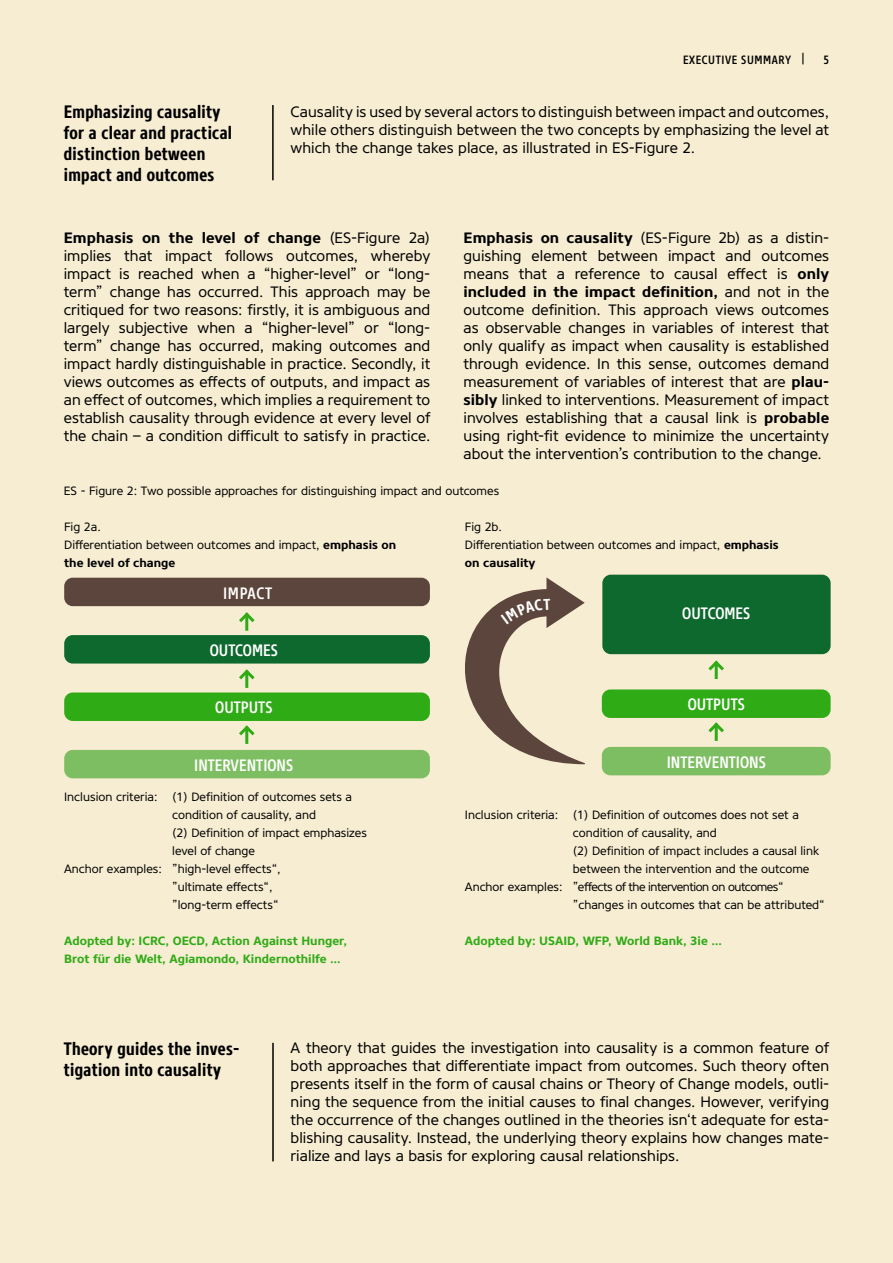
<style>
.page{position:relative;width:893px;height:1263px;background:#fff}
.page>*{position:absolute;margin:0;border:0;box-sizing:border-box;transform-origin:0 0}
.t1{font:18px/21px "CORESANSWHHHEADNR Cn Bd";letter-spacing:.02em;color:#000}
.t2{font:500 16.5px "Core Sans NR57 Cn";color:#fff}
.t3{font:15px/18px "CORESANSWHHCOPYN Reg";letter-spacing:.005em;color:#000;text-align:justify}
.t4{font:15px "CORESANSWHHCOPYN Bd";letter-spacing:.01em;color:#000}
.t5{font:12px/18px "CORESANSWHHCOPYN Reg";color:#000}
.t6{font:12px/18px "CORESANSWHHCOPYN Bd";color:#2fab16}
.t7{font:12px "CORESANSWHHCOPYN Reg";letter-spacing:-.04em;color:#000}
.t8{font:12px "CORESANSWHHCOPYN Bd";color:#000}
.t9{font:12px "CORESANSWHHSUBNR Cn Md";letter-spacing:.05em;color:#000}
.s1{font-family:"CORESANSWHHCOPYN Reg"}
.s2{font-family:"CORESANSWHHCOPYN Bd"}
</style>
<div class="page">
<div style="left:0;top:0;width:893px;height:1010px;background:#f7edd2"></div>
<hr style="left:272px;top:105px;width:2px;height:75px;background:#000">
<div style="left:0;top:1008px;width:893px;height:255px;background:#f7edd2"></div>
<hr style="left:272px;top:1043px;width:2px;height:118px;background:#000">
<hr style="left:245px;top:728px;width:3px;height:16px;background:#2fab16">
<svg style="left:239px;top:725px;width:16px;height:13px"></svg>
<hr style="left:245px;top:673px;width:3px;height:15px;background:#2fab16">
<svg style="left:239px;top:669px;width:16px;height:13px"></svg>
<hr style="left:245px;top:615px;width:3px;height:16px;background:#2fab16">
<svg style="left:239px;top:612px;width:16px;height:13px"></svg>
<div style="left:64px;top:750px;width:366px;height:28px;background:#7ebe62;border-radius:9px"></div>
<div style="left:64px;top:692px;width:366px;height:29px;background:#2fab16;border-radius:9px"></div>
<div style="left:64px;top:635px;width:366px;height:28px;background:#0e692e;border-radius:9px"></div>
<div style="left:64px;top:578px;width:366px;height:28px;background:#5c453c;border-radius:9px"></div>
<hr style="left:715px;top:725px;width:3px;height:16px;background:#2fab16">
<svg style="left:708px;top:722px;width:16px;height:13px"></svg>
<hr style="left:715px;top:664px;width:3px;height:15px;background:#2fab16">
<svg style="left:708px;top:660px;width:16px;height:14px"></svg>
<div style="left:602px;top:747px;width:229px;height:28px;background:#7ebe62;border-radius:9px"></div>
<div style="left:602px;top:689px;width:229px;height:29px;background:#2fab16;border-radius:9px"></div>
<div style="left:602px;top:575px;width:229px;height:79px;background:#0e692e;border-radius:9px"></div>
<svg style="left:465px;top:577px;width:120px;height:187px"></svg>
<p class="t9" style="left:683px;top:52px;width:123px">EXECUTIVE SUMMARY |</p>
<p class="t9" style="left:824px;top:52px;width:7px">5</p>
<p class="t1" style="left:64px;top:101px;width:170px">Emphasizing causality for a clear and practical distinction between impact and outcomes</p>
<p class="t3" style="left:291px;top:103px;width:540px">Causality is used by several actors to distinguish between impact and outcomes, while others distinguish between the two concepts by emphasizing the level at which the change takes place, as illustrated in ES-Figure 2.</p>
<p class="t4" style="left:64px;top:228px;width:368px">Emphasis on the level of change <span class="s1">(ES-Figure 2a)</span></p>
<p class="t3" style="left:64px;top:247px;width:368px">implies that impact follows outcomes, whereby impact is reached when a “higher-level” or “long&shy;term” change has occurred. This approach may be critiqued for two reasons: firstly, it is ambiguous and largely subjective when a “higher-level” or “long&shy;term” change has occurred, making outcomes and impact hardly distinguishable in practice. Secondly, it views outcomes as effects of outputs, and impact as an effect of outcomes, which implies a requirement to establish causality through evidence at every level of the chain – a condition difficult to satisfy in practice.</p>
<p class="t3" style="left:463px;top:229px;width:367px"><span class="s2">Emphasis on causality</span> (ES-Figure 2b) as a distin&shy;guishing element between impact and outcomes means that a reference to causal effect is <span class="s2">only</span></p>
<p class="t4" style="left:463px;top:282px;width:367px">included in the impact definition, <span class="s1">and not in the</span></p>
<p class="t3" style="left:463px;top:301px;width:367px">outcome definition. This approach views outcomes as observable changes in variables of interest that only qualify as impact when causality is established through evidence. In this sense, outcomes demand measurement of variables of interest that are <span class="s2">plau&shy;sibly</span> linked to interventions. Measurement of impact involves establishing that a causal link is <span class="s2">probable </span>using right-fit evidence to minimize the uncertainty about the intervention’s contribution to the change.</p>
<p class="t5" style="left:64px;top:482px;width:437px">ES - Figure 2: Two possible approaches for distinguishing impact and outcomes</p>
<p class="t5" style="left:64px;top:518px;width:334px">Fig 2a.<br>Differentiation between outcomes and impact, <span class="s2">emphasis on</span></p>
<p class="t8" style="left:64px;top:555px;width:113px">the level of change</p>
<p class="t2" style="left:223px;top:582px;width:50px">IMPACT</p>
<p class="t2" style="left:210px;top:639px;width:70px">OUTCOMES</p>
<p class="t2" style="left:215px;top:697px;width:59px">OUTPUTS</p>
<p class="t2" style="left:194px;top:754px;width:100px">INTERVENTIONS</p>
<p class="t5" style="left:64px;top:788px;width:289px">Inclusion criteria: (1) Definition of outcomes sets a</p>
<p class="t5" style="left:172px;top:806px;width:145px">condition of causality, and</p>
<p class="t5" style="left:172px;top:824px;width:196px">(2) Definition of impact emphasizes</p>
<p class="t5" style="left:172px;top:842px;width:84px">level of change</p>
<p class="t5" style="left:64px;top:860px;width:218px">Anchor examples: ”high-level effects“,</p>
<p class="t5" style="left:172px;top:878px;width:102px">”ultimate effects“,</p>
<p class="t5" style="left:172px;top:896px;width:108px">”long-term effects“</p>
<p class="t6" style="left:64px;top:932px;width:285px">Adopted by: ICRC, OECD, Action Against Hunger,<br>Brot für die Welt, Agiamondo, Kindernothilfe …</p>
<p class="t5" style="left:465px;top:518px;width:315px">Fig 2b.<br>Differentiation between outcomes and impact, <span class="s2">emphasis</span></p>
<p class="t8" style="left:465px;top:555px;width:72px">on causality</p>
<p class="t2" style="left:682px;top:603px;width:70px">OUTCOMES</p>
<p class="t2" style="left:688px;top:694px;width:59px">OUTPUTS</p>
<p class="t2" style="left:667px;top:751px;width:100px">INTERVENTIONS</p>
<p class="t5" style="left:465px;top:806px;width:335px">Inclusion criteria: (1) Definition of outcomes does not set a</p>
<p class="t5" style="left:573px;top:824px;width:145px">condition of causality, and</p>
<p class="t5" style="left:573px;top:842px;width:248px">(2) Definition of impact includes a causal link</p>
<p class="t5" style="left:573px;top:860px;width:238px">between the intervention and the outcome</p>
<p class="t7" style="left:465px;top:879px;width:320px">Anchor examples: ”effects of the intervention on outcomes“</p>
<p class="t5" style="left:573px;top:896px;width:253px">”changes in outcomes that can be attributed“</p>
<p class="t6" style="left:465px;top:932px;width:259px">Adopted by: USAID, WFP, World Bank, 3ie …</p>
<p class="t1" style="left:64px;top:1039px;width:177px">Theory guides the inves&shy;tigation into causality</p>
<p class="t3" style="left:291px;top:1039px;width:540px">A theory that guides the investigation into causality is a common feature of both approaches that differentiate impact from outcomes. Such theory often presents itself in the form of causal chains or Theory of Change models, outli&shy;ning the sequence from the initial causes to final changes. However, verifying the occurrence of the changes outlined in the theories isn‘t adequate for esta&shy;blishing causality. Instead, the underlying theory explains how changes mate&shy;rialize and lays a basis for exploring causal relationships.</p>
</div>
